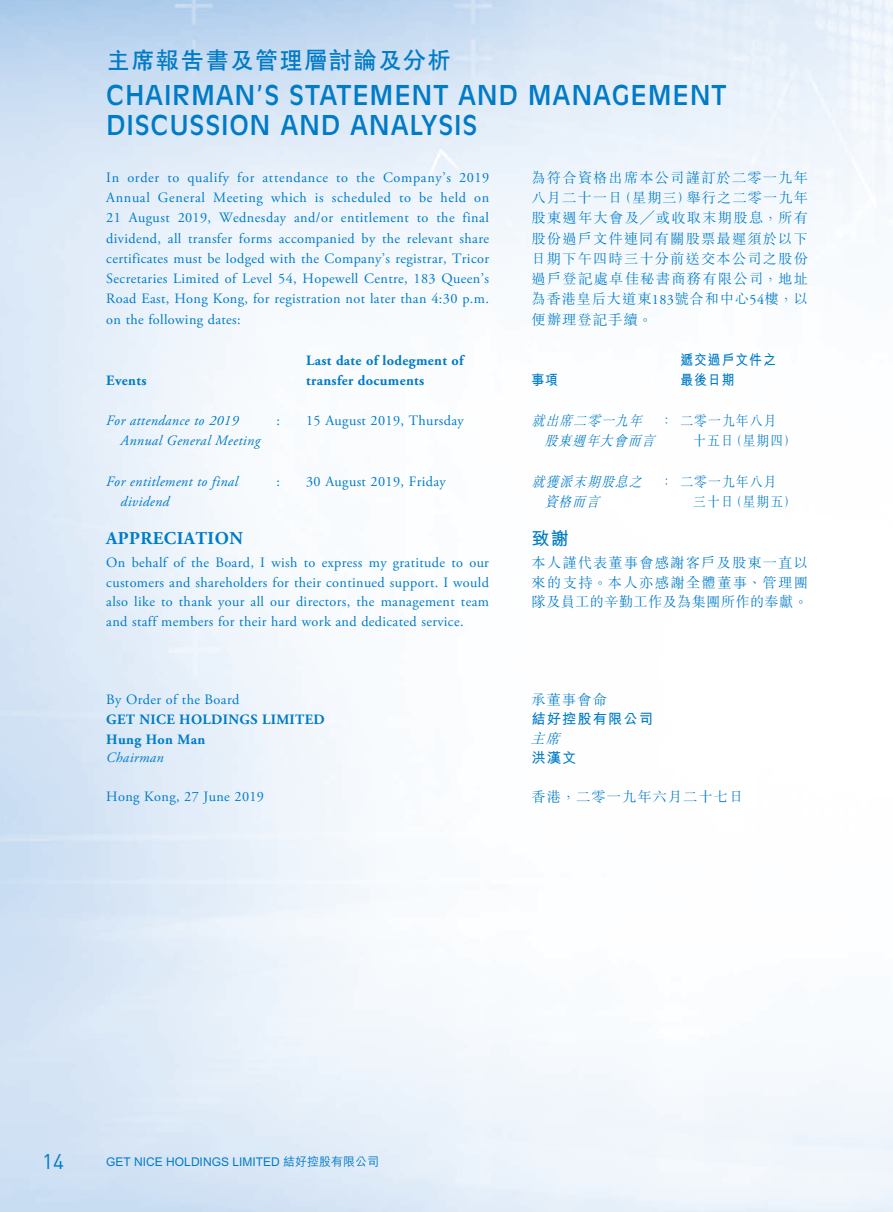
<style>
.page{position:relative;width:893px;height:1212px;background:#fff}
.page>*{position:absolute;margin:0;border:0;box-sizing:border-box;transform-origin:0 0}
.t1{font:27px/30px "Antique Olive Std";letter-spacing:.03em;color:#007bc7}
.t2{font:700 24px "C Hei 2 HK";letter-spacing:.03em;color:#007bc7}
.t3{font:21px "DIN Pro";color:#007bc7}
.t4{font:700 18px "Adobe Garamond Pro";letter-spacing:.025em;color:#007bc7}
.t5{font:700 18px "M Hei HK";color:#007bc7}
.t6{font:14.25px/20.2px "Adobe Garamond Pro";letter-spacing:.025em;color:#007bc7;text-align:justify}
.t7{font:300 14.25px/20.2px "M Sung HK";letter-spacing:.08em;color:#007bc7;text-align:justify}
.t8{font:700 14.25px/20.2px "Adobe Garamond Pro";letter-spacing:.025em;color:#007bc7}
.t9{font:italic 14.25px/20.2px "Adobe Garamond Pro";letter-spacing:.025em;color:#007bc7}
.t10{font:300 14.25px/20.2px "M Sung HK";letter-spacing:.08em;color:#007bc7;scale:.9 1}
.t11{font:italic 300 14.25px/20.2px "M Sung HK";color:#007bc7;scale:.9 1}
.t12{font:700 14.25px/20.2px "M Hei HK";letter-spacing:.075em;color:#007bc7;scale:.9 1}
.t13{font:700 14.25px "M Hei HK";letter-spacing:.075em;color:#007bc7}
.t14{font:italic 300 14.25px "M Sung HK";color:#007bc7}
.t15{font:500 12px "M Hei HK";color:#007bc7}
.s1{font-family:"Adobe Garamond Pro";font-weight:400}
</style>
<div class="page">
<h2 class="t2" style="left:106px;top:43px;width:346px">主席報告書及管理層討論及分析</h2>
<h1 class="t1" style="left:106px;top:81px;width:622px">CHAIRMAN’S STATEMENT AND MANAGEMENT<br>DISCUSSION AND ANALYSIS</h1>
<p class="t6" style="left:106px;top:168px;width:384px">In order to qualify for attendance to the Company’s 2019<br>Annual General Meeting which is scheduled to be held on 21 August 2019, Wednesday and/or entitlement to the final dividend, all transfer forms accompanied by the relevant share certificates must be lodged with the Company’s registrar, Tricor Secretaries Limited of Level 54, Hopewell Centre, 183 Queen’s Road East, Hong Kong, for registration not later than 4:30 p.m. on the following dates:</p>
<p class="t8" style="left:106px;top:371px;width:42px">Events</p>
<p class="t8" style="left:306px;top:350px;width:159px">Last date of lodegment of transfer documents</p>
<p class="t9" style="left:121px;top:411px;width:141px;text-indent:-14px">For attendance to 2019<br>Annual General Meeting</p>
<p class="t6" style="left:276px;top:411px;width:5px">:</p>
<p class="t6" style="left:306px;top:411px;width:159px">15 August 2019, Thursday</p>
<p class="t9" style="left:121px;top:471px;width:119px;text-indent:-14px">For entitlement to final dividend</p>
<p class="t6" style="left:276px;top:472px;width:5px">:</p>
<p class="t6" style="left:306px;top:472px;width:141px">30 August 2019, Friday</p>
<p class="t4" style="left:106px;top:527px;width:138px">APPRECIATION</p>
<p class="t6" style="left:106px;top:553px;width:384px;line-height:19.5px">On behalf of the Board, I wish to express my gratitude to our customers and shareholders for their continued support. I would also like to thank your all our directors, the management team and staff members for their hard work and dedicated service.</p>
<p class="t6" style="left:106px;top:690px;width:135px">By Order of the Board</p>
<p class="t8" style="left:106px;top:710px;width:220px;line-height:19.5px">GET NICE HOLDINGS LIMITED<br>Hung Hon Man</p>
<p class="t9" style="left:106px;top:748px;width:59px">Chairman</p>
<p class="t6" style="left:106px;top:787px;width:159px">Hong Kong, 27 June 2019</p>
<p class="t7" style="left:531px;top:167px;width:278px">為符合資格出席本公司謹訂於二零一九年八月二十一日（星期三）舉行之二零一九年股東週年大會及╱或收取末期股息，所有股份過戶文件連同有關股票最遲須於以下日期下午四時三十分前送交本公司之股份過戶登記處卓佳秘書商務有限公司，地址為香港皇后大道東<span class="s1">183</span>號合和中心<span class="s1">54</span>樓，以便辦理登記手續。</p>
<p class="t12" style="left:531px;top:369px;width:31px">事項</p>
<p class="t12" style="left:680px;top:349px;width:108px">遞交過戶文件之最後日期</p>
<p class="t11" style="left:544px;top:410px;width:129px;text-indent:-13px">就出席二零一九年股東週年大會而言</p>
<p class="t10" style="left:693px;top:410px;width:116px;text-indent:-33px">：二零一九年八月<br>十五日（星期四）</p>
<p class="t11" style="left:544px;top:471px;width:115px;text-indent:-13px">就獲派末期股息之資格而言</p>
<p class="t10" style="left:693px;top:471px;width:116px;text-indent:-33px">：二零一九年八月<br>三十日（星期五）</p>
<p class="t5" style="left:531px;top:525px;width:39px">致謝</p>
<p class="t7" style="left:531px;top:553px;width:278px;line-height:19.5px">本人謹代表董事會感謝客戶及股東一直以來的支持。本人亦感謝全體董事、管理團隊及員工的辛勤工作及為集團所作的奉獻。</p>
<p class="t7" style="left:531px;top:689px;width:77px">承董事會命</p>
<p class="t13" style="left:531px;top:709px;width:123px">結好控股有限公司</p>
<p class="t14" style="left:530px;top:729px;width:36px">主席</p>
<p class="t13" style="left:531px;top:748px;width:46px">洪漢文</p>
<p class="t7" style="left:531px;top:786px;width:213px">香港，二零一九年六月二十七日</p>
<h3 class="t3" style="left:42px;top:1147px;width:23px">14</h3>
<p class="t15" style="left:106px;top:1152px;width:274px">GET NICE HOLDINGS LIMITED 結好控股有限公司</p>
</div>
